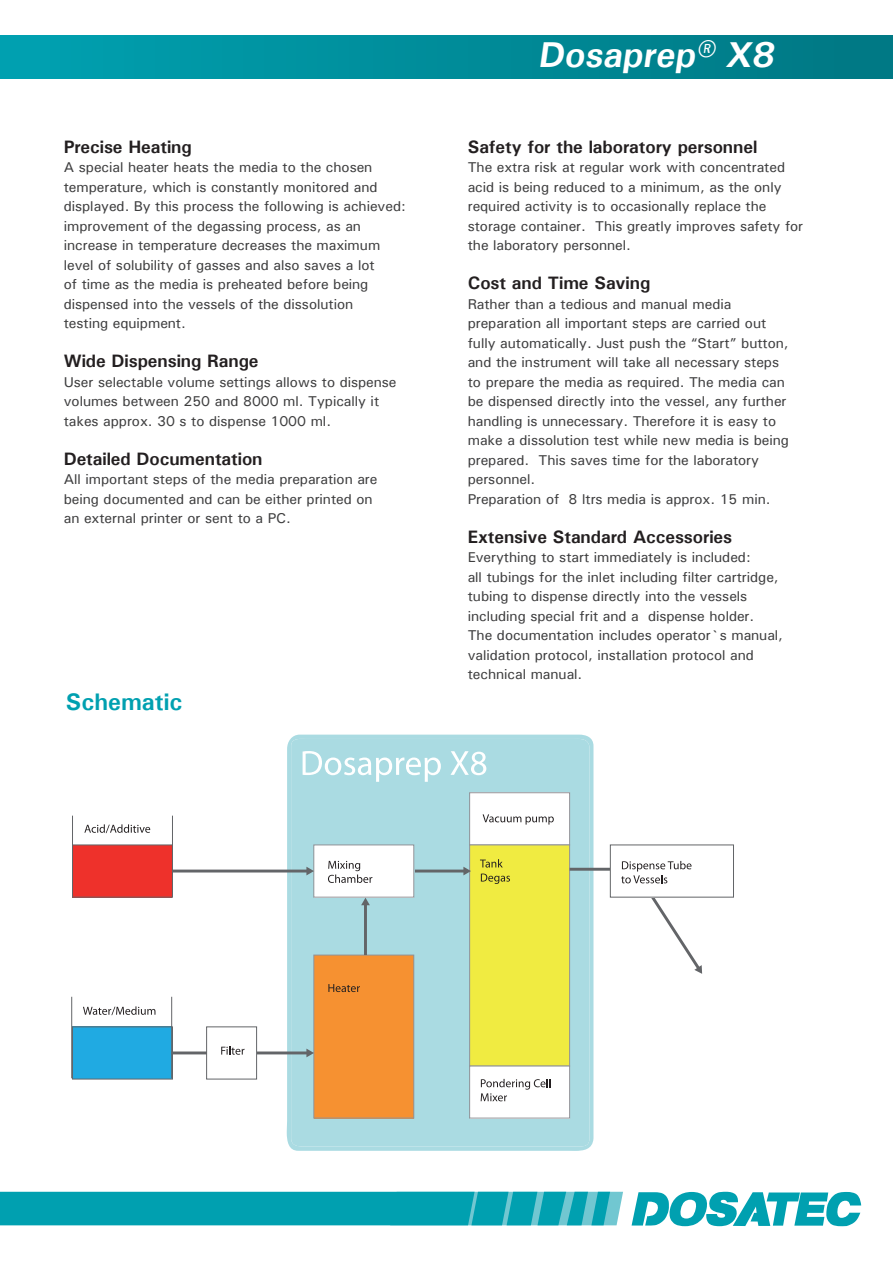
<style>
.page{position:relative;width:893px;height:1263px;background:#fff}
.page>*{position:absolute;margin:0;border:0;box-sizing:border-box;transform-origin:0 0}
.t1{font:700 36px "Univers";color:#fff}
.t2{font:700 24px "Univers";color:#00a0b0}
.t3{font:700 18px "Univers";letter-spacing:-.005em;color:#231f20}
.t4{font:500 14.25px/19.5px "Univers";letter-spacing:-.005em;color:#3e3e3f}
</style>
<div class="page">
<svg style="left:632px;top:1192px;width:229px;height:34px"></svg>
<svg style="left:0;top:1192px;width:623px;height:33px;background:#09a3b2"></svg>
<div style="left:0;top:36px;width:893px;height:43px;background:linear-gradient(to right,#00a1b1,#007783)"></div>
<div style="left:287px;top:735px;width:306px;height:416px;background:#aadbe2"></div>
<div style="left:314px;top:845px;width:100px;height:52px;background:#fff"></div>
<div style="left:313px;top:844px;width:101px;height:54px;border:1px solid #919398"></div>
<div style="left:314px;top:955px;width:100px;height:163px;background:#f69131"></div>
<div style="left:313px;top:954px;width:101px;height:164px;border:1px solid #919398"></div>
<div style="left:470px;top:793px;width:100px;height:52px;background:#fff"></div>
<div style="left:469px;top:792px;width:101px;height:53px;border:1px solid #919398"></div>
<div style="left:470px;top:845px;width:100px;height:221px;background:#f0eb41"></div>
<div style="left:469px;top:844px;width:101px;height:222px;border:1px solid #919398"></div>
<div style="left:470px;top:1066px;width:100px;height:52px;background:#fff"></div>
<div style="left:469px;top:1065px;width:101px;height:53px;border:1px solid #919398"></div>
<div style="left:73px;top:845px;width:99px;height:52px;background:#ee312b"></div>
<div style="left:72px;top:844px;width:101px;height:54px;border:1px solid #636568"></div>
<div style="left:73px;top:1027px;width:99px;height:52px;background:#20aae2"></div>
<div style="left:72px;top:1026px;width:101px;height:53px;border:1px solid #636568"></div>
<hr style="left:71px;top:997px;width:1px;height:81px;background:#636568">
<hr style="left:171px;top:997px;width:1px;height:81px;background:#636568">
<hr style="left:72px;top:816px;width:1px;height:81px;background:#636568">
<hr style="left:172px;top:816px;width:1px;height:81px;background:#636568">
<svg style="left:84px;top:824px;width:66px;height:9px"></svg>
<svg style="left:83px;top:1006px;width:72px;height:9px"></svg>
<svg style="left:328px;top:861px;width:44px;height:22px"></svg>
<svg style="left:328px;top:984px;width:32px;height:8px"></svg>
<svg style="left:483px;top:814px;width:71px;height:10px"></svg>
<svg style="left:480px;top:859px;width:23px;height:8px"></svg>
<svg style="left:481px;top:873px;width:29px;height:11px"></svg>
<svg style="left:481px;top:1079px;width:70px;height:22px"></svg>
<hr style="left:172px;top:1051px;width:136px;height:3px;background:#636568">
<svg style="left:306px;top:1048px;width:8px;height:9px"></svg>
<div style="left:207px;top:1027px;width:50px;height:52px;background:#fff"></div>
<div style="left:206px;top:1026px;width:51px;height:53px;border:1px solid #636568"></div>
<svg style="left:221px;top:1046px;width:24px;height:9px"></svg>
<hr style="left:172px;top:869px;width:136px;height:3px;background:#636568">
<svg style="left:306px;top:867px;width:8px;height:8px"></svg>
<hr style="left:364px;top:904px;width:3px;height:51px;background:#636568">
<svg style="left:361px;top:898px;width:9px;height:7px"></svg>
<hr style="left:415px;top:869px;width:50px;height:3px;background:#636568">
<svg style="left:463px;top:867px;width:8px;height:8px"></svg>
<hr style="left:570px;top:868px;width:65px;height:3px;background:#636568">
<div style="left:610px;top:845px;width:123px;height:52px;background:#fff"></div>
<div style="left:610px;top:844px;width:124px;height:54px;border:1px solid #636568"></div>
<svg style="left:621px;top:861px;width:82px;height:113px"></svg>
<svg style="left:303px;top:751px;width:138px;height:31px"></svg>
<svg style="left:450px;top:751px;width:36px;height:24px"></svg>
<p class="t3" style="left:64px;top:136px;width:130px">Precise Heating</p>
<p class="t4" style="left:64px;top:157px;width:344px">A special heater heats the media to the chosen temperature, which is constantly monitored and displayed. By this process the following is achieved: improvement of the degassing process, as an increase in temperature decreases the maximum level of solubility of gasses and also saves a lot<br>of time as the media is preheated before being dispensed into the vessels of the dissolution<br>testing equipment.</p>
<p class="t3" style="left:64px;top:350px;width:196px">Wide Dispensing Range</p>
<p class="t4" style="left:64px;top:372px;width:334px">User selectable volume settings allows to dispense volumes between 250 and 8000 ml. Typically it takes approx. 30 s to dispense 1000 ml.</p>
<p class="t3" style="left:64px;top:448px;width:200px">Detailed Documentation</p>
<p class="t4" style="left:64px;top:469px;width:315px">All important steps of the media preparation are being documented and can be either printed on an external printer or sent to a PC.</p>
<h2 class="t2" style="left:66px;top:687px;width:118px">Schematic</h2>
<h1 class="t1" style="left:538px;top:33px;width:244px">Dosaprep® X8</h1>
<p class="t3" style="left:468px;top:136px;width:291px">Safety for the laboratory personnel</p>
<p class="t4" style="left:468px;top:157px;width:337px">The extra risk at regular work with concentrated acid is being reduced to a minimum, as the only required activity is to occasionally replace the storage container. This greatly improves safety for the laboratory personnel.</p>
<p class="t3" style="left:468px;top:272px;width:184px">Cost and Time Saving</p>
<p class="t4" style="left:468px;top:294px;width:323px">Rather than a tedious and manual media preparation all important steps are carried out fully automatically. Just push the “Start” button, and the instrument will take all necessary steps to prepare the media as required. The media can be dispensed directly into the vessel, any further handling is unnecessary. Therefore it is easy to make a dissolution test while new media is being prepared. This saves time for the laboratory personnel.<br>Preparation of 8 ltrs media is approx. 15 min.</p>
<p class="t3" style="left:468px;top:526px;width:266px">Extensive Standard Accessories</p>
<p class="t4" style="left:468px;top:547px;width:317px">Everything to start immediately is included:<br>all tubings for the inlet including filter cartridge, tubing to dispense directly into the vessels including special frit and a dispense holder.<br>The documentation includes operator`s manual, validation protocol, installation protocol and technical manual.</p>
</div>
